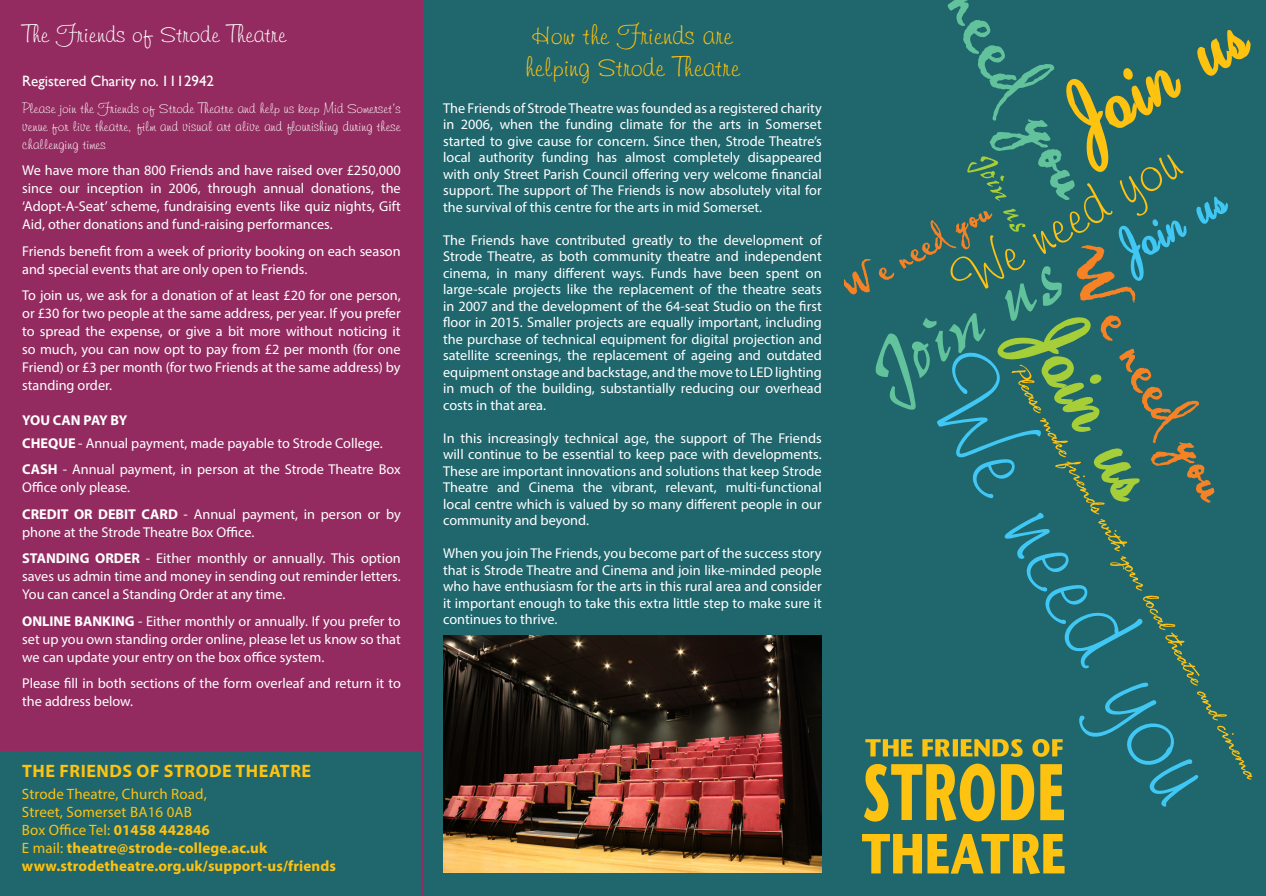
<style>
.page{position:relative;width:1266px;height:896px;background:#fff}
.page>*{position:absolute;margin:0;border:0;box-sizing:border-box;transform-origin:0 0}
.t1{font:27px/32.4px "Freehand 591 BT Regular A";color:#fec210}
.t2{font:24px "Freehand 591 BT Regular A";color:#fff}
.t3{font:700 18px "Myriad Pro";letter-spacing:.03em;color:#fec210}
.t4{font:700 15px/18px "Myriad Pro";letter-spacing:.01em;color:#fec210}
.t5{font:15px "Gill Sans";color:#fff}
.t6{font:14.25px/16.5px "Myriad Pro";color:#fff;text-align:justify}
.t7{font:14.25px/18px "Freehand 591 BT Regular A";color:#fff;text-align:justify}
.s1{font-weight:700}
.s2{font-weight:400}
</style>
<div class="page">
<div style="left:841px;top:0;width:425px;height:896px;background:#1f666d"></div>
<svg style="left:1011px;top:503px;width:241px;height:276px"></svg>
<img style="left:862px;top:735px;width:204px;height:140px">
<div style="left:422px;top:0;width:421px;height:896px;background:#1f666d"></div>
<div style="left:0;top:0;width:422px;height:896px;background:#932b60"></div>
<div style="left:0;top:751px;width:422px;height:145px;background:#1f666d"></div>
<img style="left:443px;top:635px;width:379px;height:238px">
<svg style="left:844px;top:0;width:406px;height:503px"></svg>
<h2 class="t2" style="left:22px;top:19px;width:266px">The Friends of Strode Theatre</h2>
<p class="t5" style="left:22px;top:73px;width:193px">Registered Charity no. 1112942</p>
<p class="t7" style="left:22px;top:99px;width:380px">Please join the Friends of Strode Theatre and help us keep Mid Somerset’s venue for live theatre, film and visual art alive and flourishing during these challenging times</p>
<p class="t6" style="left:22px;top:161px;width:380px;line-height:18px">We have more than 800 Friends and have raised over £250,000 since our inception in 2006, through annual donations, the ‘Adopt-A-Seat’ scheme, fundraising events like quiz nights, Gift Aid, other donations and fund-raising performances.</p>
<p class="t6" style="left:22px;top:242px;width:380px;line-height:18px">Friends benefit from a week of priority booking on each season and special events that are only open to Friends.</p>
<p class="t6" style="left:22px;top:286px;width:380px;line-height:18px">To join us, we ask for a donation of at least £20 for one person, or £30 for two people at the same address, per year. If you prefer to spread the expense, or give a bit more without noticing it so much, you can now opt to pay from £2 per month (for one Friend) or £3 per month (for two Friends at the same address) by standing order.</p>
<p class="t6" style="left:22px;top:409px;width:362px;line-height:22.2px"><span class="s1">YOU CAN PAY BY<br>CHEQUE</span> - Annual payment, made payable to Strode College.</p>
<p class="t6" style="left:22px;top:460px;width:380px;line-height:18px"><span class="s1">CASH</span> - Annual payment, in person at the Strode Theatre Box<br>Office only please.</p>
<p class="t6" style="left:22px;top:504px;width:380px;line-height:18px"><span class="s1">CREDIT OR DEBIT CARD</span> - Annual payment, in person or by phone at the Strode Theatre Box Office.</p>
<p class="t6" style="left:22px;top:549px;width:380px;line-height:18px"><span class="s1">STANDING ORDER</span> - Either monthly or annually. This option saves us admin time and money in sending out reminder letters.<br>You can cancel a Standing Order at any time.</p>
<p class="t6" style="left:22px;top:611px;width:380px;line-height:18px"><span class="s1">ONLINE BANKING</span> - Either monthly or annually. If you prefer to set up you own standing order online, please let us know so that we can update your entry on the box office system.</p>
<p class="t6" style="left:22px;top:674px;width:380px;line-height:18px">Please fill in both sections of the form overleaf and return it to the address below.</p>
<p class="t3" style="left:22px;top:759px;width:59px">The Friends</p>
<p class="t3" style="left:137px;top:759px;width:50px">of Strode</p>
<p class="t3" style="left:235px;top:759px;width:22px">Theatre</p>
<p class="t4" style="left:22px;top:784px;width:316px"><span class="s2">Strode Theatre, Church Road,<br>Street, Somerset BA16 0AB<br>Box Office Tel:</span> 01458 442846<br><span class="s2">E mail:</span> theatre@strode-college.ac.uk www.strodetheatre.org.uk/support-us/friends</p>
<h1 class="t1" style="left:525px;top:18px;width:216px">How the Friends are helping Strode Theatre</h1>
<p class="t6" style="left:443px;top:99px;width:380px">The Friends of Strode Theatre was founded as a registered charity in 2006, when the funding climate for the arts in Somerset started to give cause for concern. Since then, Strode Theatre’s local authority funding has almost completely disappeared with only Street Parish Council offering very welcome financial support. The support of The Friends is now absolutely vital for the survival of this centre for the arts in mid Somerset.</p>
<p class="t6" style="left:443px;top:231px;width:380px">The Friends have contributed greatly to the development of Strode Theatre, as both community theatre and independent cinema, in many different ways. Funds have been spent on large-scale projects like the replacement of the theatre seats in 2007 and the development of the 64-seat Studio on the first floor in 2015. Smaller projects are equally important, including the purchase of technical equipment for digital projection and satellite screenings, the replacement of ageing and outdated equipment onstage and backstage, and the move to LED lighting in much of the building, substantially reducing our overhead costs in that area.</p>
<p class="t6" style="left:443px;top:429px;width:380px">In this increasingly technical age, the support of The Friends will continue to be essential to keep pace with developments.<br>These are important innovations and solutions that keep Strode Theatre and Cinema the vibrant, relevant, multi-functional local centre which is valued by so many different people in our community and beyond.</p>
<p class="t6" style="left:443px;top:545px;width:380px">When you join The Friends, you become part of the success story that is Strode Theatre and Cinema and join like-minded people who have enthusiasm for the arts in this rural area and consider it important enough to take this extra little step to make sure it continues to thrive.</p>
</div>
